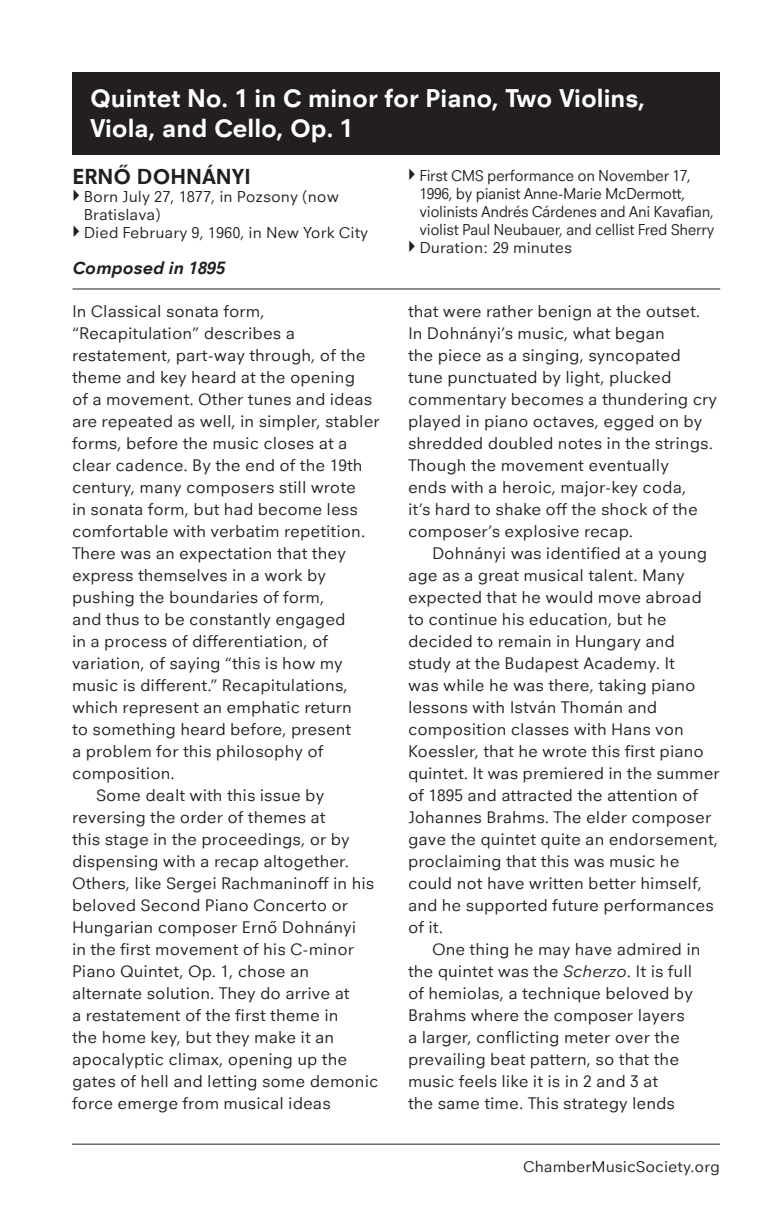
<style>
.page{position:relative;width:774px;height:1224px;background:#fff}
.page>*{position:absolute;margin:0;border:0;box-sizing:border-box;transform-origin:0 0}
.t1{font:700 26px/30px "Neuzeit Office";color:#fff}
.t2{font:700 22px "Neuzeit Office";color:#231f20}
.t3{font:italic 700 18px "Neuzeit Office";color:#231f20}
.t4{font:17px/22px "Neuzeit Office";color:#231f20}
.t5{font:16px/18px "Neuzeit Office";letter-spacing:-.025em;color:#231f20;scale:.95 1}
.t6{font:16px/18px "Neuzeit Office";color:#231f20}
.s1{font-style:italic}
</style>
<div class="page">
<hr style="left:72px;top:1144px;width:648px;height:1px;background:#231f20">
<div style="left:72px;top:72px;width:648px;height:83px;background:#231f20"></div>
<hr style="left:73px;top:288px;width:647px;height:1px;background:#231f20">
<h1 class="t1" style="left:90px;top:83px;width:557px">Quintet No. 1 in C minor for Piano, Two Violins,<br>Viola, and Cello, Op. 1</h1>
<p class="t2" style="left:73px;top:164px;width:180px">ERNŐ DOHNÁNYI</p>
<p class="t6" style="left:84px;top:188px;width:286px">Born July 27, 1877, in Pozsony (now<br>Bratislava)<br>Died February 9, 1960, in New York City</p>
<p class="t3" style="left:73px;top:258px;width:154px">Composed in 1895</p>
<p class="t5" style="left:419px;top:167px;width:312px">First CMS performance on November 17, 1996, by pianist Anne-Marie McDermott, violinists Andrés Cárdenes and Ani Kavafian, violist Paul Neubauer, and cellist Fred Sherry Duration: 29 minutes</p>
<p class="t4" style="left:72px;top:301px;width:194px">In Classical sonata form,</p>
<p class="t4" style="left:72px;top:323px;width:225px">“Recapitulation” describes a</p>
<p class="t4" style="left:72px;top:345px;width:295px">restatement, part-way through, of the</p>
<p class="t4" style="left:72px;top:367px;width:285px">theme and key heard at the opening</p>
<p class="t4" style="left:72px;top:389px;width:302px">of a movement. Other tunes and ideas</p>
<p class="t4" style="left:72px;top:411px;width:309px">are repeated as well, in simpler, stabler</p>
<p class="t4" style="left:72px;top:433px;width:277px">forms, before the music closes at a</p>
<p class="t4" style="left:72px;top:455px;width:292px">clear cadence. By the end of the 19th</p>
<p class="t4" style="left:72px;top:477px;width:286px">century, many composers still wrote</p>
<p class="t4" style="left:72px;top:499px;width:287px">in sonata form, but had become less</p>
<p class="t4" style="left:72px;top:521px;width:295px">comfortable with verbatim repetition.</p>
<p class="t4" style="left:72px;top:543px;width:275px">There was an expectation that they</p>
<p class="t4" style="left:72px;top:565px;width:256px">express themselves in a work by</p>
<p class="t4" style="left:72px;top:587px;width:254px">pushing the boundaries of form,</p>
<p class="t4" style="left:72px;top:609px;width:275px">and thus to be constantly engaged</p>
<p class="t4" style="left:72px;top:631px;width:258px">in a process of differentiation, of</p>
<p class="t4" style="left:72px;top:653px;width:272px">variation, of saying “this is how my</p>
<p class="t4" style="left:72px;top:675px;width:277px">music is different.” Recapitulations,</p>
<p class="t4" style="left:72px;top:697px;width:281px">which represent an emphatic return</p>
<p class="t4" style="left:72px;top:719px;width:281px">to something heard before, present</p>
<p class="t4" style="left:72px;top:741px;width:253px">a problem for this philosophy of</p>
<p class="t4" style="left:72px;top:763px;width:104px">composition.</p>
<p class="t4" style="left:96px;top:785px;width:230px">Some dealt with this issue by</p>
<p class="t4" style="left:72px;top:807px;width:255px">reversing the order of themes at</p>
<p class="t4" style="left:72px;top:829px;width:279px">this stage in the proceedings, or by</p>
<p class="t4" style="left:72px;top:851px;width:279px">dispensing with a recap altogether.</p>
<p class="t4" style="left:72px;top:873px;width:304px">Others, like Sergei Rachmaninoff in his</p>
<p class="t4" style="left:72px;top:895px;width:278px">beloved Second Piano Concerto or</p>
<p class="t4" style="left:72px;top:917px;width:286px">Hungarian composer Ernő Dohnányi</p>
<p class="t4" style="left:72px;top:939px;width:284px">in the first movement of his C-minor</p>
<p class="t4" style="left:72px;top:961px;width:239px">Piano Quintet, Op. 1, chose an</p>
<p class="t4" style="left:72px;top:983px;width:279px">alternate solution. They do arrive at</p>
<p class="t4" style="left:72px;top:1005px;width:268px">a restatement of the first theme in</p>
<p class="t4" style="left:72px;top:1027px;width:264px">the home key, but they make it an</p>
<p class="t4" style="left:72px;top:1049px;width:277px">apocalyptic climax, opening up the</p>
<p class="t4" style="left:72px;top:1071px;width:308px">gates of hell and letting some demonic</p>
<p class="t4" style="left:72px;top:1093px;width:260px">force emerge from musical ideas</p>
<p class="t4" style="left:408px;top:301px;width:310px">that were rather benign at the outset.<br>In Dohnányi’s music, what began<br>the piece as a singing, syncopated tune punctuated by light, plucked commentary becomes a thundering cry played in piano octaves, egged on by shredded doubled notes in the strings.<br>Though the movement eventually<br>ends with a heroic, major-key coda,<br>it’s hard to shake off the shock of the composer’s explosive recap.</p>
<p class="t4" style="left:408px;top:543px;width:313px;text-indent:24px">Dohnányi was identified at a young age as a great musical talent. Many expected that he would move abroad to continue his education, but he decided to remain in Hungary and study at the Budapest Academy. It<br>was while he was there, taking piano lessons with István Thomán and composition classes with Hans von Koessler, that he wrote this first piano quintet. It was premiered in the summer of 1895 and attracted the attention of Johannes Brahms. The elder composer gave the quintet quite an endorsement, proclaiming that this was music he could not have written better himself, and he supported future performances of it.</p>
<p class="t4" style="left:408px;top:939px;width:294px;text-indent:24px">One thing he may have admired in the quintet was the <span class="s1">Scherzo</span>. It is full of hemiolas, a technique beloved by Brahms where the composer layers<br>a larger, conflicting meter over the prevailing beat pattern, so that the music feels like it is in 2 and 3 at<br>the same time. This strategy lends</p>
<p class="t6" style="left:523px;top:1157px;width:198px">ChamberMusicSociety.org</p>
</div>
